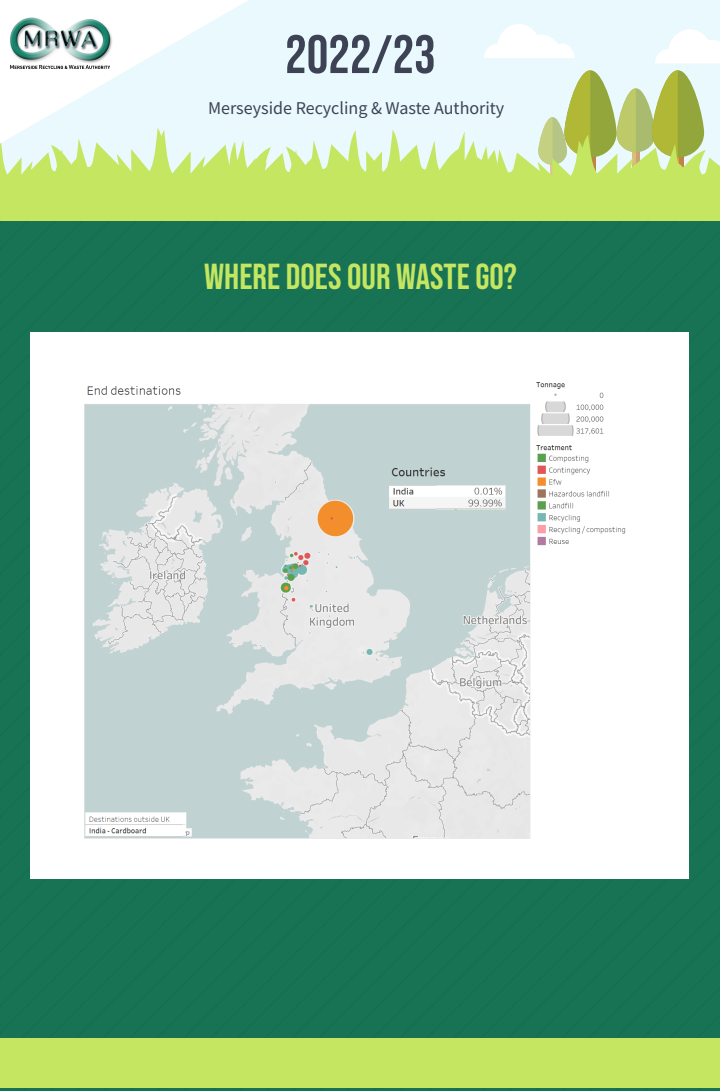
<style>
.page{position:relative;width:720px;height:1091px;background:#fff}
.page>*{position:absolute;margin:0;border:0;box-sizing:border-box;transform-origin:0 0}
.t1{font:54px "Bebas Neue";color:#3d4354}
.t2{font:36px "Bebas Neue";color:#c4e661}
.t3{font:18px "Source Sans Pro";color:#3d4354}
</style>
<div class="page">
<div style="left:0;top:0;width:720px;height:176px;background:#e9f9fe"></div>
<svg style="left:655px;top:29px;width:65px;height:34px"></svg>
<svg style="left:271px;top:70px;width:449px;height:106px"></svg>
<svg style="left:484px;top:24px;width:91px;height:34px"></svg>
<svg style="left:0;top:0;width:271px;height:176px"></svg>
<img style="left:10px;top:18px;width:102px;height:51px">
<div style="left:0;top:176px;width:720px;height:45px;background:#c4e661"></div>
<div style="left:0;top:221px;width:720px;height:870px;background:#177354"></div>
<div style="left:0;top:1038px;width:720px;height:49px;background:#c4e661"></div>
<div style="left:30px;top:332px;width:659px;height:546px;background:#fff"></div>
<img style="left:84px;top:382px;width:542px;height:457px">
<p class="t1" style="left:285px;top:24px;width:152px">2022/23</p>
<p class="t3" style="left:208px;top:96px;width:298px">Merseyside Recycling &amp; Waste Authority</p>
<p class="t2" style="left:204px;top:257px;width:314px">WHERE DOES OUR WASTE GO?</p>
</div>
